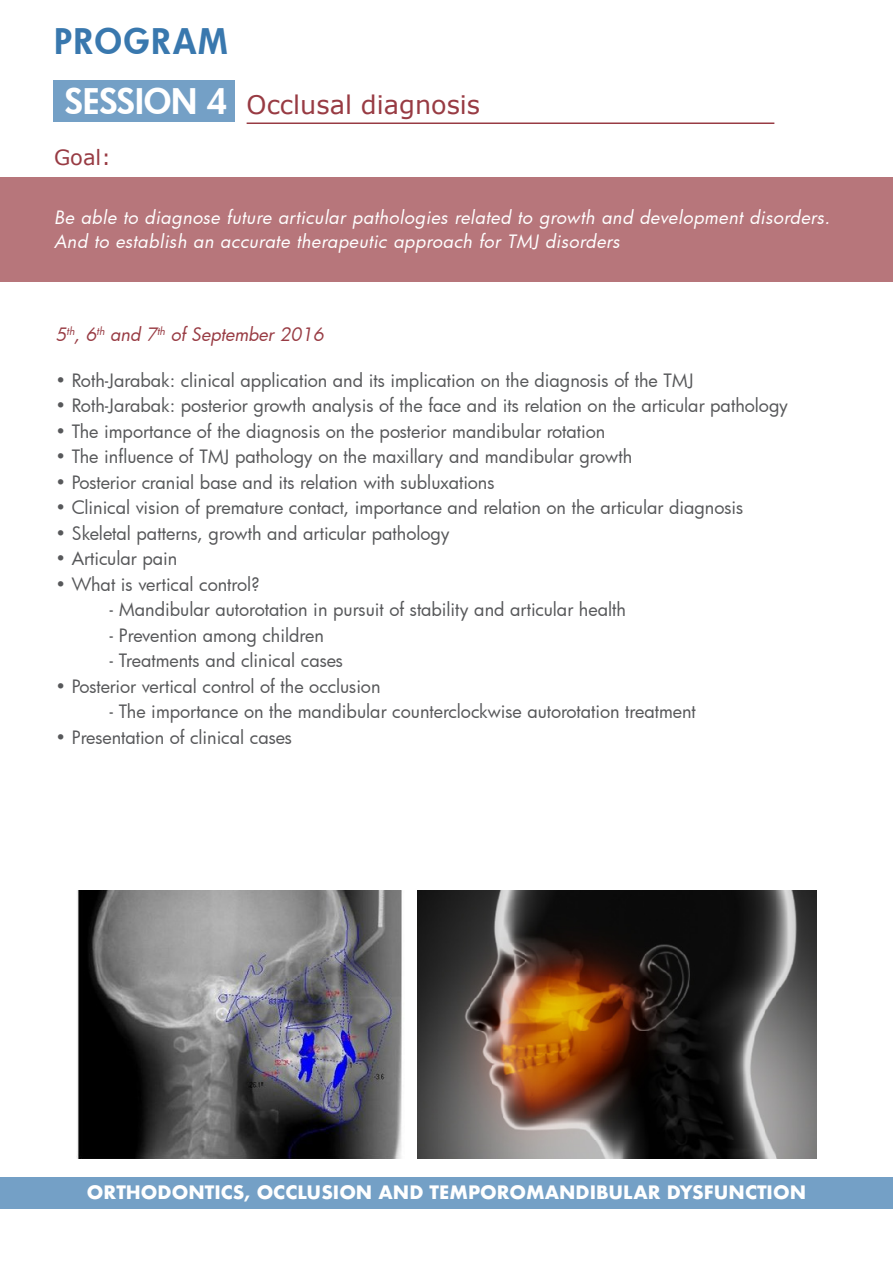
<style>
.page{position:relative;width:893px;height:1263px;background:#fff}
.page>*{position:absolute;margin:0;border:0;box-sizing:border-box;transform-origin:0 0}
.ley_boletín{font:800 34.5px "Futura";color:#fff}
.ley_boletín-2{font:800 34.5px "Futura";letter-spacing:.06em;color:#3978ae}
.t1{font:25.5px "Verdana";color:#983b43}
.t2{font:21px "Verdana";color:#983b43}
.t3{font:18px "Futura";color:#57585a}
.t4{font:italic 18px/24px "Futura";letter-spacing:.03em;color:#fff}
.t5{font:700 18px "Futura";color:#fff}
.t6{font:italic 18px "Futura";color:#983b43}
</style>
<div class="page">
<div style="left:54px;top:81px;width:181px;height:41px;background:#74a0c6"></div>
<div style="left:0;top:177px;width:893px;height:105px;background:#b7767b"></div>
<hr style="left:247px;top:122px;width:527px;height:2px;background:#983b43">
<img style="left:77px;top:890px;width:325px;height:268px">
<img style="left:417px;top:890px;width:399px;height:268px">
<div style="left:0;top:1177px;width:893px;height:32px;background:#74a0c6"></div>
<p class="ley_boletín-2" style="left:54px;top:18px;width:175px">PROGRAM</p>
<p class="ley_boletín" style="left:65px;top:78px;width:164px">SESSION 4</p>
<p class="t1" style="left:247px;top:88px;width:235px">Occlusal diagnosis</p>
<p class="t2" style="left:54px;top:143px;width:58px">Goal:</p>
<p class="t4" style="left:54px;top:205px;width:777px">Be able to diagnose future articular pathologies related to growth and development disorders.<br>And to establish an accurate therapeutic approach for TMJ disorders</p>
<p class="t6" style="left:55px;top:322px;width:270px">5<sup>th</sup>, 6<sup>th</sup> and 7<sup>th</sup> of September 2016</p>
<p class="t3" style="left:55px;top:368px;width:640px">• Roth-Jarabak: clinical application and its implication on the diagnosis of the TMJ</p>
<p class="t3" style="left:55px;top:393px;width:734px">• Roth-Jarabak: posterior growth analysis of the face and its relation on the articular pathology</p>
<p class="t3" style="left:55px;top:419px;width:551px">• The importance of the diagnosis on the posterior mandibular rotation</p>
<p class="t3" style="left:55px;top:444px;width:578px">• The influence of TMJ pathology on the maxillary and mandibular growth</p>
<p class="t3" style="left:55px;top:470px;width:441px">• Posterior cranial base and its relation with subluxations</p>
<p class="t3" style="left:55px;top:495px;width:689px">• Clinical vision of premature contact, importance and relation on the articular diagnosis</p>
<p class="t3" style="left:55px;top:521px;width:396px">• Skeletal patterns, growth and articular pathology</p>
<p class="t3" style="left:55px;top:546px;width:124px">• Articular pain</p>
<p class="t3" style="left:55px;top:572px;width:206px">• What is vertical control?</p>
<p class="t3" style="left:109px;top:597px;width:518px">- Mandibular autorotation in pursuit of stability and articular health</p>
<p class="t3" style="left:109px;top:623px;width:216px">- Prevention among children</p>
<p class="t3" style="left:109px;top:648px;width:235px">- Treatments and clinical cases</p>
<p class="t3" style="left:55px;top:674px;width:327px">• Posterior vertical control of the occlusion</p>
<p class="t3" style="left:109px;top:699px;width:588px">- The importance on the mandibular counterclockwise autorotation treatment</p>
<p class="t3" style="left:55px;top:725px;width:238px">• Presentation of clinical cases</p>
<p class="t5" style="left:87px;top:1179px;width:721px">ORTHODONTICS, OCCLUSION AND TEMPOROMANDIBULAR DYSFUNCTION</p>
</div>
